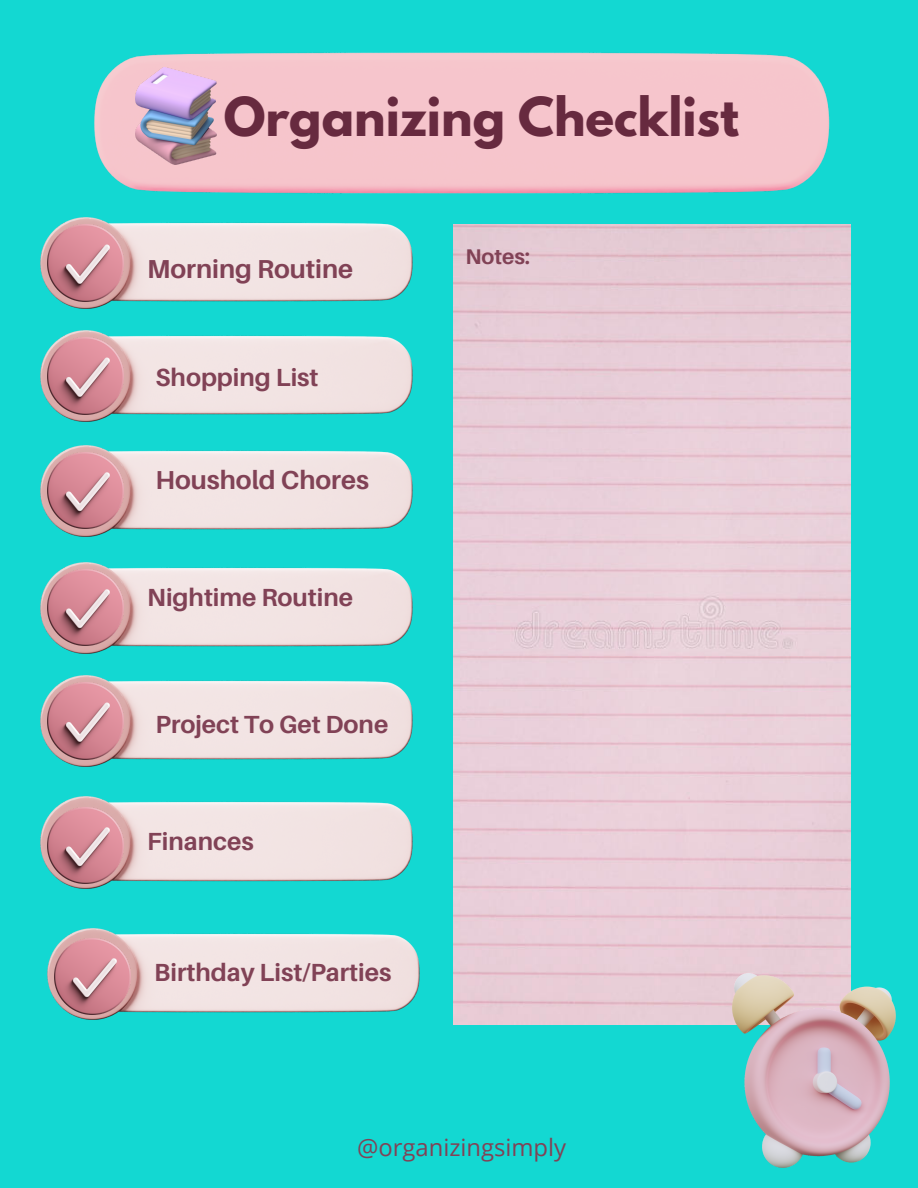
<style>
.page{position:relative;width:918px;height:1188px;background:#13d8d2}
.page>*{position:absolute;margin:0;border:0;box-sizing:border-box;transform-origin:0 0}
.t1{font:700 47.55px "League Spartan";color:#672a3f}
.t2{font:700 25.95px "Aileron";color:#814256}
.t3{font:700 24.75px "Aileron";color:#814256}
.t4{font:23.85px "Open Sans";color:#814256}
.t5{font:700 21.3px "Aileron";color:#814256}
</style>
<div class="page">
<img style="left:95px;top:52px;width:734px;height:142px">
<img style="left:40px;top:217px;width:373px;height:92px">
<img style="left:40px;top:562px;width:373px;height:91px">
<img style="left:40px;top:331px;width:373px;height:91px">
<img style="left:40px;top:675px;width:373px;height:91px">
<img style="left:40px;top:445px;width:373px;height:91px">
<img style="left:47px;top:225px;width:77px;height:76px">
<img style="left:47px;top:569px;width:77px;height:77px">
<img style="left:47px;top:338px;width:77px;height:76px">
<img style="left:47px;top:683px;width:77px;height:76px">
<img style="left:47px;top:452px;width:77px;height:77px">
<img style="left:453px;top:225px;width:397px;height:800px">
<img style="left:733px;top:974px;width:163px;height:193px">
<img style="left:40px;top:797px;width:373px;height:91px">
<img style="left:47px;top:807px;width:77px;height:77px">
<img style="left:47px;top:928px;width:373px;height:91px">
<img style="left:54px;top:938px;width:77px;height:77px">
<img style="left:136px;top:67px;width:81px;height:97px">
<h1 class="t1" style="left:224px;top:93px;width:517px">Organizing Checklist</h1>
<p class="t2" style="left:147px;top:253px;width:208px">Morning Routine</p>
<p class="t3" style="left:156px;top:362px;width:164px">Shopping List</p>
<p class="t2" style="left:156px;top:464px;width:215px">Houshold Chores</p>
<p class="t3" style="left:147px;top:582px;width:207px">Nightime Routine</p>
<p class="t3" style="left:156px;top:709px;width:234px">Project To Get Done</p>
<p class="t3" style="left:147px;top:826px;width:108px">Finances</p>
<p class="t3" style="left:154px;top:957px;width:239px">Birthday List/Parties</p>
<p class="t5" style="left:465px;top:244px;width:66px">Notes:</p>
<p class="t4" style="left:357px;top:1131px;width:211px">@organizingsimply</p>
</div>
